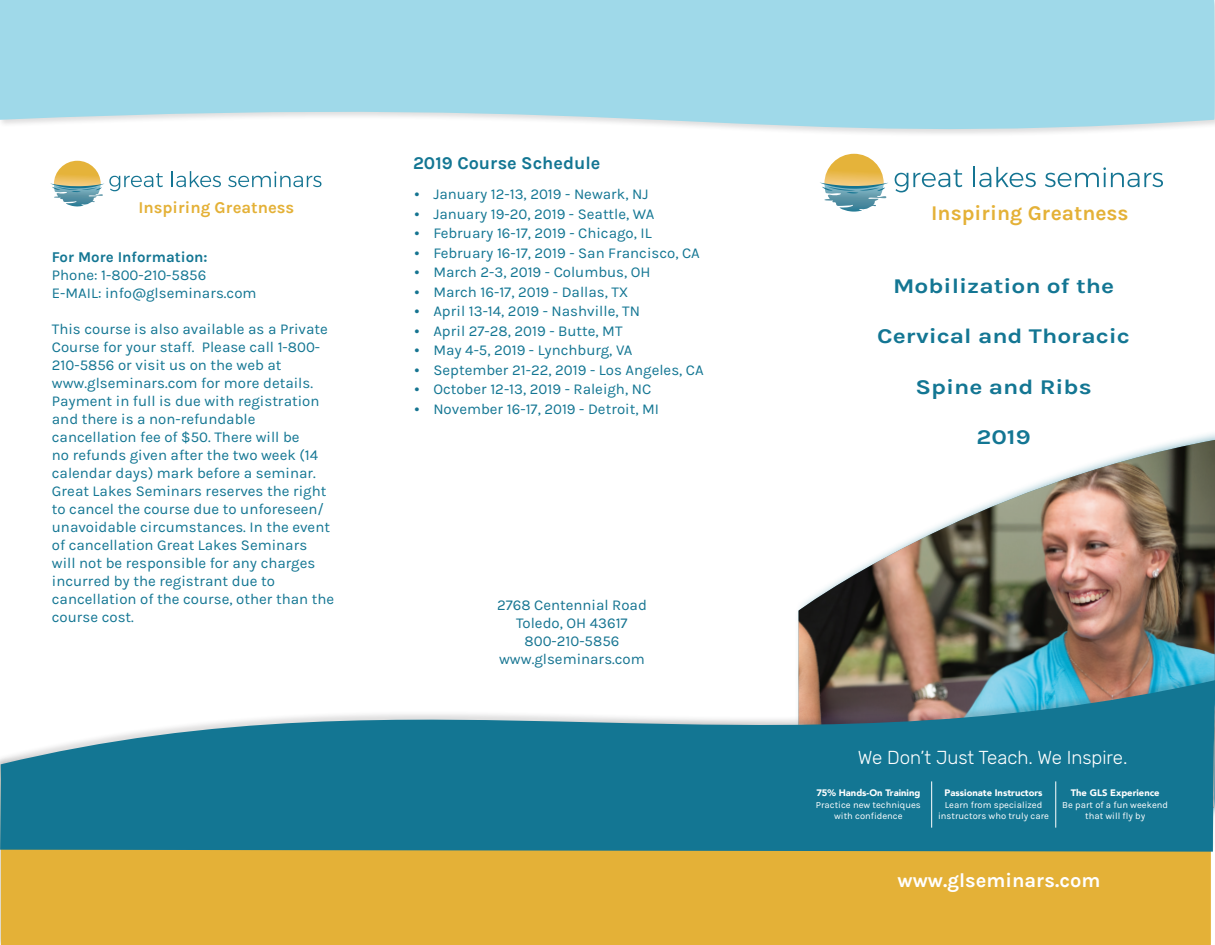
<style>
.page{position:relative;width:1215px;height:945px;background:#fff}
.page>*{position:absolute;margin:0;border:0;box-sizing:border-box;transform-origin:0 0}
.t1{font:700 21px "Karla";color:#137693;scale:1.17 1}
.t2{font:700 21px "Karla";color:#e4b137}
.t3{font:700 20.1px "Karla";color:#fff}
.t4{font:300 18.75px "Rubik";color:#fff}
.t5{font:700 18px "Karla";color:#137693}
.t6{font:700 16.65px "Karla";color:#e4b137}
.t7{font:15px/18px "Karla";color:#137693}
.t8{font:15px "Karla";color:#157491}
.t9{font:700 15px "Karla";color:#137693}
.t10{font:9.45px/11.2px "Karla";color:#fff;text-align:center}
.t11{font:900 9.45px "Avenir";color:#fff}
.s1{font-family:"Century Gothic";font-size:12.75px;color:#157491}
</style>
<div class="page">
<svg style="left:0;top:0;width:1215px;height:134px;background:#a8dcea"></svg>
<svg style="left:820px;top:154px;width:68px;height:58px"></svg>
<svg style="left:895px;top:170px;width:67px;height:22px"></svg>
<hr style="left:973px;top:167px;width:2px;height:20px;background:#147492">
<svg style="left:979px;top:167px;width:57px;height:20px"></svg>
<svg style="left:1045px;top:167px;width:118px;height:20px"></svg>
<img style="left:799px;top:440px;width:416px;height:222px">
<div style="left:1px;top:853px;width:1210px;height:92px;background:#e4b137"></div>
<svg style="left:0;top:662px;width:1215px;height:190px;fill:#137693"></svg>
<hr style="left:931px;top:781px;width:1px;height:47px;background:#fff">
<hr style="left:1056px;top:781px;width:1px;height:47px;background:#fff">
<svg style="left:50px;top:161px;width:113px;height:45px"></svg>
<svg style="left:172px;top:171px;width:49px;height:16px"></svg>
<svg style="left:228px;top:172px;width:93px;height:15px"></svg>
<p class="t6" style="left:138px;top:198px;width:158px">Inspiring Greatness</p>
<p class="t9" style="left:52px;top:248px;width:157px">For More Information:</p>
<p class="t7" style="left:52px;top:266px;width:156px">Phone: 1-800-210-5856</p>
<p class="t7" style="left:52px;top:284px;width:206px">E-MAIL: info@glseminars.com</p>
<p class="t7" style="left:52px;top:320px;width:277px">This course is also available as a Private<br>Course for your staff. Please call 1-800-<br>210-5856 or visit us on the web at</p>
<p class="t7" style="left:52px;top:374px;width:269px">www.glseminars.com for more details.<br>Payment in full is due with registration and there is a non-refundable cancellation fee of $50. There will be no refunds given after the two week (14 calendar days) mark before a seminar.</p>
<p class="t7" style="left:52px;top:482px;width:284px">Great Lakes Seminars reserves the right to cancel the course due to unforeseen/ unavoidable circumstances. In the event of cancellation Great Lakes Seminars will not be responsible for any charges incurred by the registrant due to cancellation of the course, other than the course cost.</p>
<p class="t5" style="left:413px;top:153px;width:189px">2019 Course Schedule</p>
<p class="t7" style="left:413px;top:186px;width:237px"><span class="s1">•</span> January 12-13, 2019 - Newark, NJ</p>
<p class="t7" style="left:413px;top:205px;width:243px"><span class="s1">•</span> January 19-20, 2019 - Seattle, WA</p>
<p class="t7" style="left:413px;top:225px;width:240px"><span class="s1">•</span> February 16-17, 2019 - Chicago, IL</p>
<p class="t7" style="left:413px;top:244px;width:288px"><span class="s1">•</span> February 16-17, 2019 - San Francisco, CA</p>
<p class="t7" style="left:413px;top:264px;width:239px"><span class="s1">•</span> March 2-3, 2019 - Columbus, OH</p>
<p class="t7" style="left:413px;top:283px;width:217px"><span class="s1">•</span> March 16-17, 2019 - Dallas, TX</p>
<p class="t7" style="left:413px;top:303px;width:228px"><span class="s1">•</span> April 13-14, 2019 - Nashville, TN</p>
<p class="t7" style="left:413px;top:322px;width:211px"><span class="s1">•</span> April 27-28, 2019 - Butte, MT</p>
<p class="t7" style="left:413px;top:342px;width:221px"><span class="s1">•</span> May 4-5, 2019 - Lynchburg, VA</p>
<p class="t7" style="left:413px;top:361px;width:292px"><span class="s1">•</span> September 21-22, 2019 - Los Angeles, CA</p>
<p class="t7" style="left:413px;top:381px;width:240px"><span class="s1">•</span> October 12-13, 2019 - Raleigh, NC</p>
<p class="t7" style="left:413px;top:400px;width:247px"><span class="s1">•</span> November 16-17, 2019 - Detroit, MI</p>
<p class="t8" style="left:497px;top:597px;width:151px">2768 Centennial Road</p>
<p class="t8" style="left:516px;top:615px;width:113px">Toledo, OH 43617</p>
<p class="t8" style="left:525px;top:633px;width:96px">800-210-5856</p>
<p class="t8" style="left:499px;top:651px;width:147px">www.glseminars.com</p>
<p class="t2" style="left:931px;top:201px;width:199px">Inspiring Greatness</p>
<p class="t1" style="left:893px;top:274px;width:190px">Mobilization of the</p>
<p class="t1" style="left:877px;top:324px;width:217px">Cervical and Thoracic</p>
<p class="t1" style="left:916px;top:375px;width:152px">Spine and Ribs</p>
<p class="t1" style="left:977px;top:425px;width:48px">2019</p>
<p class="t4" style="left:858px;top:747px;width:271px">We Don’t Just Teach. We Inspire.</p>
<p class="t11" style="left:816px;top:785px;width:106px">75% Hands-On Training</p>
<p class="t10" style="left:816px;top:799px;width:107px">Practice new techniques with confidence</p>
<p class="t11" style="left:1071px;top:785px;width:90px">The GLS Experience</p>
<p class="t10" style="left:1062px;top:799px;width:107px">Be part of a fun weekend that will fly by</p>
<p class="t11" style="left:945px;top:785px;width:100px">Passionate Instructors</p>
<p class="t10" style="left:938px;top:799px;width:113px">Learn from specialized instructors who truly care</p>
<p class="t3" style="left:898px;top:868px;width:204px">www.glseminars.com</p>
</div>
